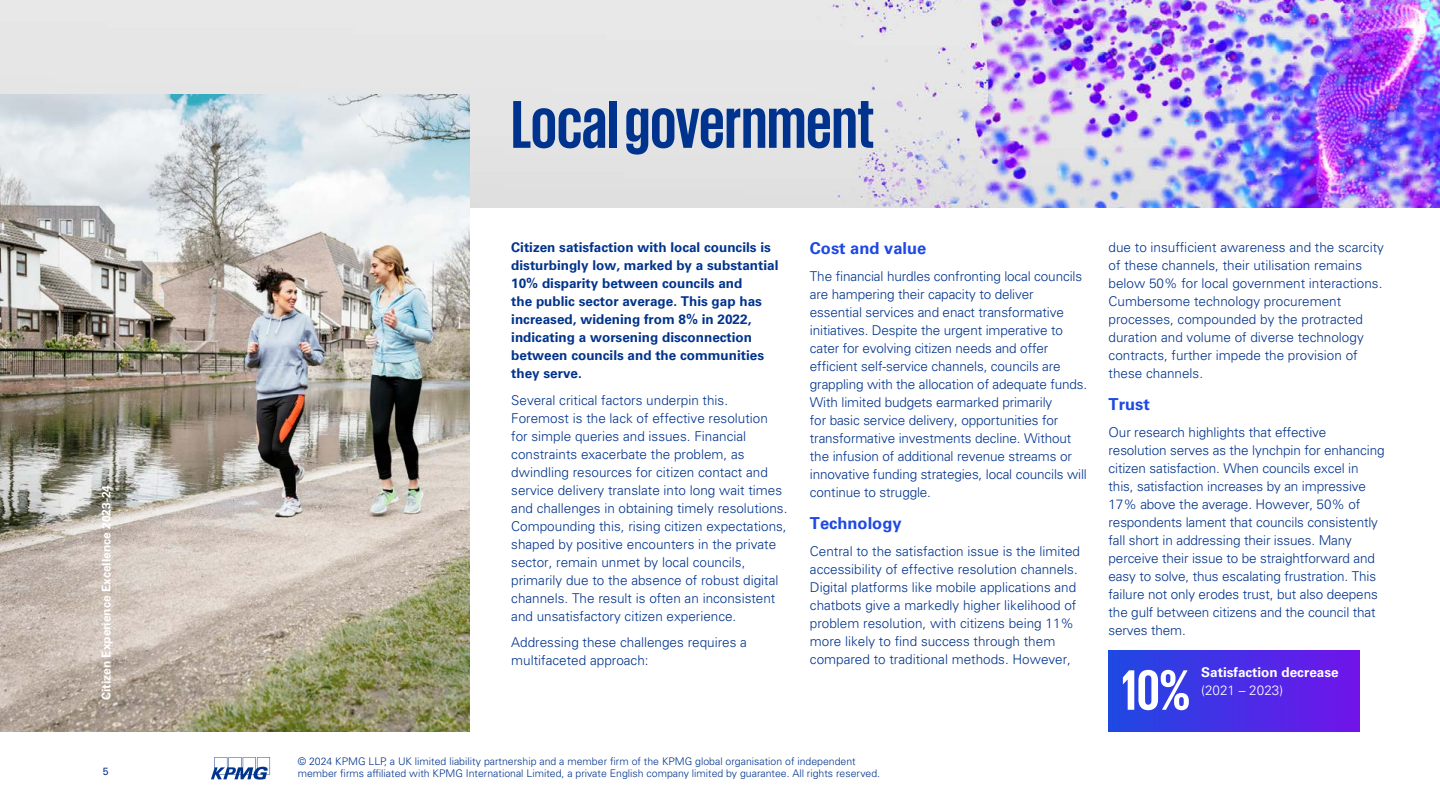
<style>
.page{position:relative;width:1440px;height:810px;background:#fff}
.page>*{position:absolute;margin:0;border:0;box-sizing:border-box;transform-origin:0 0}
.t1{font:700 69px "KPMG";color:#00338d}
.t2{font:700 58.2px "KPMG";color:#fff}
.t3{font:700 16.5px "Univers LT Std";color:#1e49e2}
.t4{font:300 13.5px/18px "Univers LT Std";color:#00338d}
.t5{font:700 13.5px/18px "Univers LT Std";color:#00338d}
.t6{font:700 13.5px "Univers LT Std";color:#fff}
.t7{font:300 13.5px "Univers LT Std";color:#fff}
.t8{font:700 12px "Univers LT Std";color:#fff}
.t9{font:300 10.5px/12.6px "Univers LT Std";color:#00338d}
.t10{font:10.5px "Univers LT Std";color:#00338d}
</style>
<div class="page">
<img style="left:0;top:0;width:1440px;height:207px">
<img style="left:0;top:95px;width:469px;height:636px">
<div style="left:1108px;top:651px;width:251px;height:80px;background:linear-gradient(to right,#1e49e2,#7114ea)"></div>
<svg style="left:211px;top:757px;width:59px;height:23px"></svg>
<h1 class="t1" style="left:511px;top:90px;width:365px">Local government</h1>
<p class="t8" style="left:99px;top:700px;width:217px;rotate:-90deg">Citizen Experience Excellence 2023-24</p>
<p class="t5" style="left:511px;top:238px;width:269px">Citizen satisfaction with local councils is disturbingly low, marked by a substantial 10% disparity between councils and<br>the public sector average. This gap has increased, widening from 8% in 2022, indicating a worsening disconnection between councils and the communities they serve.</p>
<p class="t4" style="left:511px;top:391px;width:278px">Several critical factors underpin this.<br>Foremost is the lack of effective resolution for simple queries and issues. Financial constraints exacerbate the problem, as dwindling resources for citizen contact and service delivery translate into long wait times and challenges in obtaining timely resolutions.<br>Compounding this, rising citizen expectations, shaped by positive encounters in the private sector, remain unmet by local councils, primarily due to the absence of robust digital channels. The result is often an inconsistent and unsatisfactory citizen experience.</p>
<p class="t4" style="left:511px;top:633px;width:237px">Addressing these challenges requires a multifaceted approach:</p>
<p class="t3" style="left:810px;top:239px;width:118px">Cost and value</p>
<p class="t4" style="left:810px;top:267px;width:279px">The financial hurdles confronting local councils are hampering their capacity to deliver essential services and enact transformative initiatives. Despite the urgent imperative to cater for evolving citizen needs and offer efficient self-service channels, councils are grappling with the allocation of adequate funds.<br>With limited budgets earmarked primarily<br>for basic service delivery, opportunities for transformative investments decline. Without the infusion of additional revenue streams or innovative funding strategies, local councils will continue to struggle.</p>
<p class="t3" style="left:810px;top:514px;width:93px">Technology</p>
<p class="t4" style="left:810px;top:542px;width:272px">Central to the satisfaction issue is the limited accessibility of effective resolution channels.<br>Digital platforms like mobile applications and chatbots give a markedly higher likelihood of problem resolution, with citizens being 11% more likely to find success through them compared to traditional methods. However,</p>
<p class="t10" style="left:103px;top:765px;width:7px">5</p>
<p class="t9" style="left:298px;top:755px;width:584px">© 2024 KPMG LLP, a UK limited liability partnership and a member firm of the KPMG global organisation of independent member firms affiliated with KPMG International Limited, a private English company limited by guarantee. All rights reserved.</p>
<p class="t4" style="left:1108px;top:238px;width:277px">due to insufficient awareness and the scarcity of these channels, their utilisation remains below 50% for local government interactions.<br>Cumbersome technology procurement processes, compounded by the protracted duration and volume of diverse technology contracts, further impede the provision of these channels.</p>
<p class="t3" style="left:1108px;top:395px;width:43px">Trust</p>
<p class="t4" style="left:1108px;top:423px;width:277px">Our research highlights that effective resolution serves as the lynchpin for enhancing citizen satisfaction. When councils excel in this, satisfaction increases by an impressive 17% above the average. However, 50% of respondents lament that councils consistently fall short in addressing their issues. Many perceive their issue to be straightforward and easy to solve, thus escalating frustration. This failure not only erodes trust, but also deepens the gulf between citizens and the council that serves them.</p>
<h2 class="t2" style="left:1121px;top:661px;width:70px">10%</h2>
<p class="t6" style="left:1201px;top:664px;width:139px">Satisfaction decrease</p>
<p class="t7" style="left:1201px;top:682px;width:83px">(2021 – 2023)</p>
</div>
